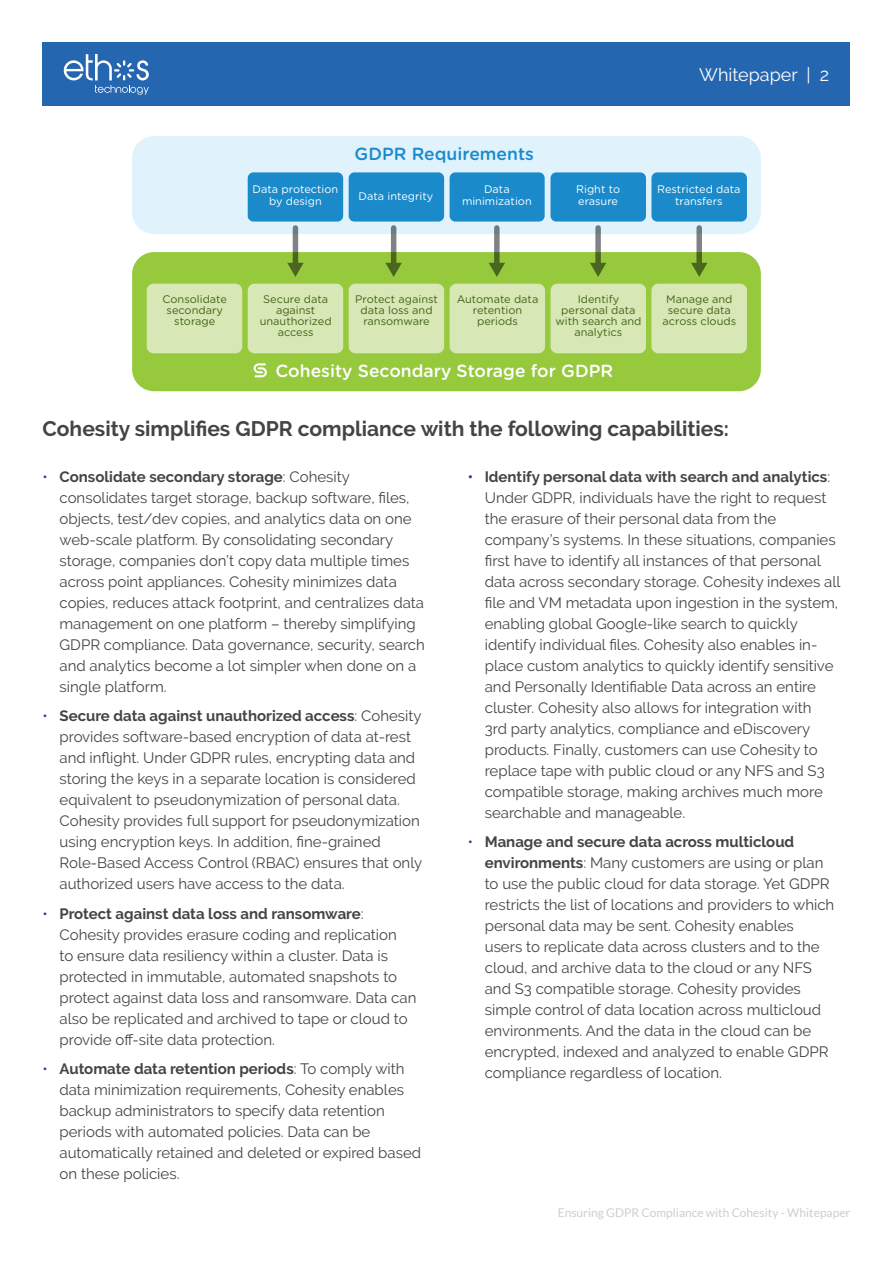
<style>
.page{position:relative;width:893px;height:1263px;background:#fff}
.page>*{position:absolute;margin:0;border:0;box-sizing:border-box;transform-origin:0 0}
.t1{font:700 21px "Raleway";color:#444446}
.t2{font:18px "Raleway";color:#fff}
.t3{font:500 17.55px "Gotham Rounded";color:#fff}
.t4{font:500 17.55px "Gotham Rounded";color:#1a8acb}
.t5{font:15px/21px "Raleway";color:#444446}
.t6{font:12px "Lato";color:#cdced0}
.t7{font:10.95px/10.9px "Gotham Rounded";color:#426314;text-align:center}
.t8{font:10.95px/12px "Gotham Rounded";color:#fff;text-align:center}
.s1{color:#25408f}
.s2{font-weight:700}
.s3{font-weight:700;color:#25408f}
</style>
<div class="page">
<div style="left:43px;top:43px;width:807px;height:63px;background:#2566b1"></div>
<div style="left:132px;top:136px;width:629px;height:98px;background:#e0f3fd;border-radius:22px"></div>
<div style="left:248px;top:172px;width:95px;height:50px;background:#1a8acb;border-radius:6px"></div>
<div style="left:349px;top:172px;width:95px;height:50px;background:#1a8acb;border-radius:6px"></div>
<div style="left:450px;top:172px;width:95px;height:50px;background:#1a8acb;border-radius:6px"></div>
<div style="left:550px;top:172px;width:96px;height:50px;background:#1a8acb;border-radius:6px"></div>
<div style="left:651px;top:172px;width:96px;height:50px;background:#1a8acb;border-radius:6px"></div>
<div style="left:132px;top:252px;width:629px;height:139px;background:#97c93d;border-radius:22px"></div>
<div style="left:248px;top:284px;width:95px;height:69px;background:#d7e8b6;border-radius:7px"></div>
<div style="left:147px;top:284px;width:95px;height:69px;background:#d7e8b6;border-radius:7px"></div>
<div style="left:349px;top:284px;width:95px;height:69px;background:#d7e8b6;border-radius:7px"></div>
<div style="left:450px;top:284px;width:95px;height:69px;background:#d7e8b6;border-radius:7px"></div>
<div style="left:550px;top:284px;width:96px;height:69px;background:#d7e8b6;border-radius:7px"></div>
<div style="left:651px;top:284px;width:96px;height:69px;background:#d7e8b6;border-radius:7px"></div>
<svg style="left:254px;top:363px;width:13px;height:14px"></svg>
<svg style="left:696px;top:228px;width:6px;height:35px"></svg>
<svg style="left:691px;top:263px;width:16px;height:14px"></svg>
<svg style="left:595px;top:228px;width:6px;height:35px"></svg>
<svg style="left:590px;top:263px;width:16px;height:14px"></svg>
<svg style="left:494px;top:228px;width:6px;height:35px"></svg>
<svg style="left:489px;top:263px;width:16px;height:14px"></svg>
<svg style="left:391px;top:228px;width:5px;height:35px"></svg>
<svg style="left:385px;top:263px;width:17px;height:14px"></svg>
<svg style="left:293px;top:228px;width:5px;height:35px"></svg>
<svg style="left:287px;top:263px;width:17px;height:14px"></svg>
<svg style="left:64px;top:54px;width:85px;height:41px"></svg>
<p class="t4" style="left:355px;top:141px;width:181px">GDPR Requirements</p>
<p class="t2" style="left:699px;top:64px;width:131px">Whitepaper | 2</p>
<p class="t8" style="left:253px;top:183px;width:87px">Data protection by design</p>
<p class="t8" style="left:462px;top:183px;width:71px">Data minimization</p>
<p class="t8" style="left:576px;top:183px;width:45px;text-align:left">Right to erasure</p>
<p class="t8" style="left:657px;top:183px;width:85px">Restricted data transfers</p>
<p class="t8" style="left:359px;top:190px;width:76px">Data integrity</p>
<p class="t7" style="left:163px;top:293px;width:66px">Consolidate secondary storage</p>
<p class="t7" style="left:260px;top:293px;width:73px">Secure data against unauthorized access</p>
<p class="t7" style="left:355px;top:293px;width:84px">Protect against data loss and ransomware</p>
<p class="t7" style="left:457px;top:293px;width:83px">Automate data retention periods</p>
<p class="t7" style="left:555px;top:293px;width:87px">Identify personal data with search and analytics</p>
<p class="t7" style="left:662px;top:293px;width:75px">Manage and secure data across clouds</p>
<p class="t3" style="left:275px;top:358px;width:339px">Cohesity Secondary Storage for GDPR</p>
<h1 class="t1" style="left:43px;top:417px;width:688px">Cohesity simplifies GDPR compliance with the following capabilities:</h1>
<p class="t5" style="left:60px;top:466px;width:367px;text-indent:-17px"><span class="s1">•</span> <span class="s2">Consolidate secondary storage</span>: Cohesity consolidates target storage, backup software, files, objects, test/dev copies, and analytics data on one web-scale platform. By consolidating secondary storage, companies don’t copy data multiple times across point appliances. Cohesity minimizes data copies, reduces attack footprint, and centralizes data management on one platform – thereby simplifying GDPR compliance. Data governance, security, search and analytics become a lot simpler when done on a single platform.</p>
<p class="t5" style="left:60px;top:705px;width:364px;text-indent:-17px"><span class="s1">•</span> <span class="s2">Secure data against unauthorized access</span>: Cohesity provides software-based encryption of data at-rest and inflight. Under GDPR rules, encrypting data and storing the keys in a separate location is considered equivalent to pseudonymization of personal data.<br>Cohesity provides full support for pseudonymization using encryption keys. In addition, fine-grained Role-Based Access Control (RBAC) ensures that only authorized users have access to the data.</p>
<p class="t5" style="left:60px;top:903px;width:358px;text-indent:-17px"><span class="s1">•</span> <span class="s2">Protect against data loss and ransomware</span>:<br>Cohesity provides erasure coding and replication<br>to ensure data resiliency within a cluster. Data is protected in immutable, automated snapshots to protect against data loss and ransomware. Data can also be replicated and archived to tape or cloud to provide off-site data protection.</p>
<p class="t5" style="left:60px;top:1059px;width:363px;text-indent:-17px"><span class="s1">•</span> <span class="s2">Automate data retention periods</span>: To comply with data minimization requirements, Cohesity enables backup administrators to specify data retention periods with automated policies. Data can be automatically retained and deleted or expired based on these policies.</p>
<p class="t5" style="left:485px;top:466px;width:357px;text-indent:-17px"><span class="s3">•</span> <span class="s2">Identify personal data with search and analytics</span>:<br>Under GDPR, individuals have the right to request the erasure of their personal data from the company’s systems. In these situations, companies first have to identify all instances of that personal data across secondary storage. Cohesity indexes all file and VM metadata upon ingestion in the system, enabling global Google-like search to quickly identify individual files. Cohesity also enables in&shy;place custom analytics to quickly identify sensitive and Personally Identifiable Data across an entire cluster. Cohesity also allows for integration with<br>3rd party analytics, compliance and eDiscovery products. Finally, customers can use Cohesity to replace tape with public cloud or any NFS and S3 compatible storage, making archives much more searchable and manageable.</p>
<p class="t5" style="left:485px;top:831px;width:351px;text-indent:-17px"><span class="s1">•</span> <span class="s2">Manage and secure data across multicloud environments</span>: Many customers are using or plan to use the public cloud for data storage. Yet GDPR restricts the list of locations and providers to which personal data may be sent. Cohesity enables users to replicate data across clusters and to the cloud, and archive data to the cloud or any NFS and S3 compatible storage. Cohesity provides simple control of data location across multicloud environments. And the data in the cloud can be encrypted, indexed and analyzed to enable GDPR compliance regardless of location.</p>
<p class="t6" style="left:558px;top:1206px;width:294px">Ensuring GDPR Compliance with Cohesity - Whitepaper</p>
</div>
